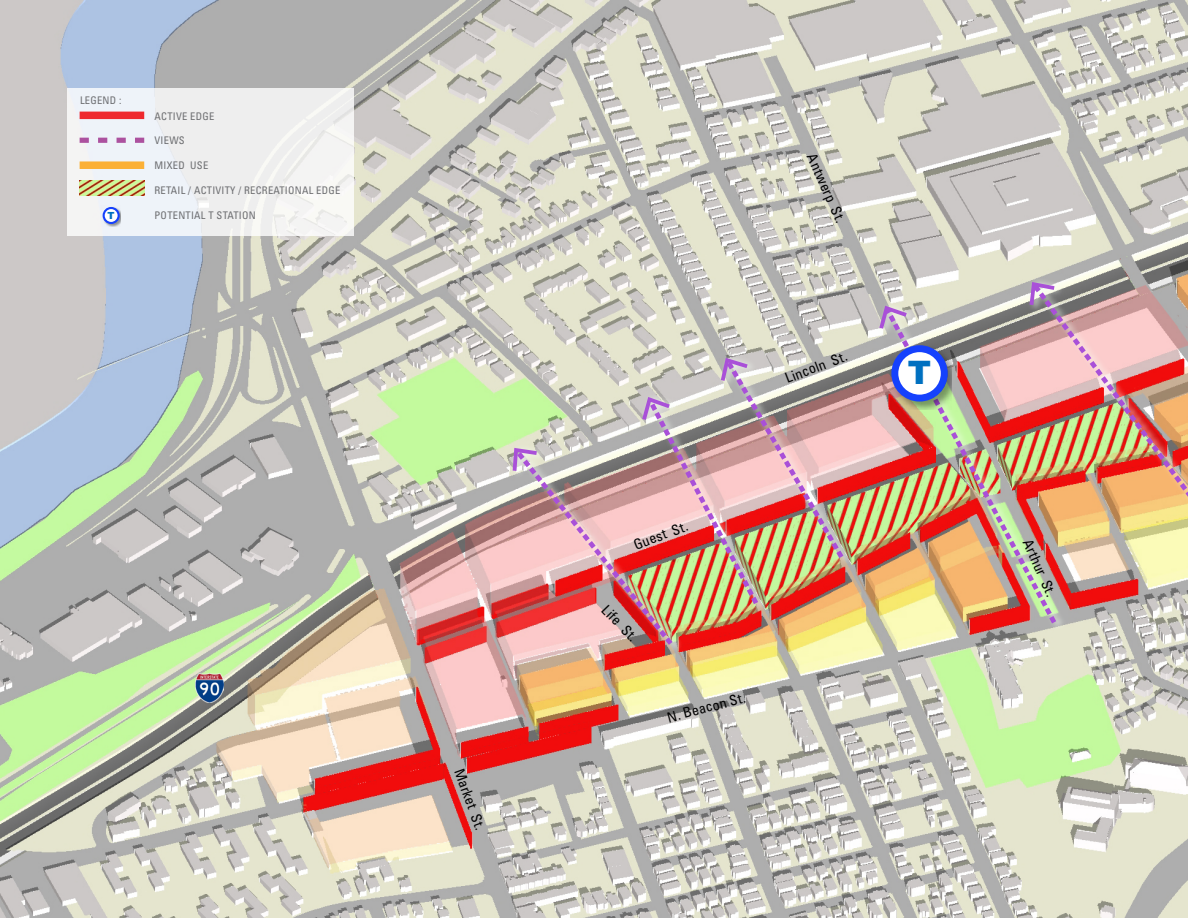
<style>
.page{position:relative;width:1188px;height:918px;background:#fff}
.page>*{position:absolute;margin:0;border:0;box-sizing:border-box;transform-origin:0 0}
.t1{font:900 32.25px "Arial";color:#0070c0}
.t2{font:condensed 14.25px "Univers";color:#000}
.t3{font:condensed 10.5px "Univers";letter-spacing:.025em;color:#6d6e71}
.t4{font:900 9.75px "Arial";color:#0070c0}
</style>
<div class="page">
<img style="left:0;top:0;width:1188px;height:918px">
<img style="left:875px;top:299px;width:194px;height:336px">
<img style="left:881px;top:303px;width:180px;height:326px">
<svg style="left:879px;top:306px;width:28px;height:23px"></svg>
<img style="left:508px;top:441px;width:178px;height:215px">
<img style="left:716px;top:351px;width:141px;height:218px">
<img style="left:510px;top:355px;width:338px;height:295px">
<img style="left:1024px;top:275px;width:164px;height:265px">
<img style="left:1028px;top:279px;width:160px;height:255px">
<img style="left:195px;top:674px;width:29px;height:28px">
<div style="left:68px;top:89px;width:286px;height:147px;background:#eef3f3"></div>
<div style="left:80px;top:112px;width:64px;height:7px;background:#ee292e"></div>
<svg style="left:80px;top:138px;width:64px;height:5px"></svg>
<div style="left:80px;top:161px;width:64px;height:8px;background:#fbb036"></div>
<img style="left:80px;top:181px;width:64px;height:14px">
<img style="left:102px;top:207px;width:19px;height:19px">
<div style="left:104px;top:208px;width:15px;height:15px;background:#fff;border-radius:50%"></div>
<div style="left:103px;top:207px;width:17px;height:17px;border:2px solid #1541fd;border-radius:50%"></div>
<img style="left:884px;top:340px;width:68px;height:69px">
<svg style="left:895px;top:349px;width:49px;height:49px"></svg>
<div style="left:891px;top:345px;width:57px;height:57px;border:7px solid #1541fd;border-radius:50%"></div>
<p class="t3" style="left:80px;top:94px;width:43px">LEGEND :</p>
<p class="t4" style="left:108px;top:208px;width:9px">T</p>
<p class="t3" style="left:155px;top:109px;width:13px">ACTIVE</p>
<p class="t3" style="left:190px;top:109px;width:24px">EDGE</p>
<p class="t3" style="left:155px;top:134px;width:13px">VIEWS</p>
<p class="t3" style="left:155px;top:159px;width:15px">MIXED</p>
<p class="t3" style="left:190px;top:159px;width:7px">USE</p>
<p class="t3" style="left:155px;top:183px;width:12px">RETAI</p>
<p class="t3" style="left:181px;top:183px;width:20px">L / ACTIVITY</p>
<p class="t3" style="left:238px;top:183px;width:13px">/ RECREATI</p>
<p class="t3" style="left:288px;top:183px;width:52px">ONAL EDGE</p>
<p class="t3" style="left:155px;top:208px;width:95px">POTENTIAL T STATION</p>
<h2 class="t2" style="left:467px;top:766px;width:66px;rotate:70deg">MARKET ST.</h2>
<h2 class="t2" style="left:820px;top:150px;width:76px;rotate:66deg">ANTWERP ST.</h2>
<h2 class="t2" style="left:783px;top:370px;width:67px;rotate:-21deg">LINCOLN ST.</h2>
<h2 class="t2" style="left:631px;top:537px;width:58px;rotate:-21deg">GUEST ST.</h2>
<h2 class="t2" style="left:611px;top:601px;width:46px;rotate:46deg">LIFE ST.</h2>
<h2 class="t2" style="left:665px;top:709px;width:82px;rotate:-15deg">N. BEACON ST.</h2>
<h1 class="t1" style="left:908px;top:349px;width:25px">T</h1>
<h2 class="t2" style="left:1035px;top:536px;width:63px;rotate:66deg">ARTHUR ST.</h2>
</div>
